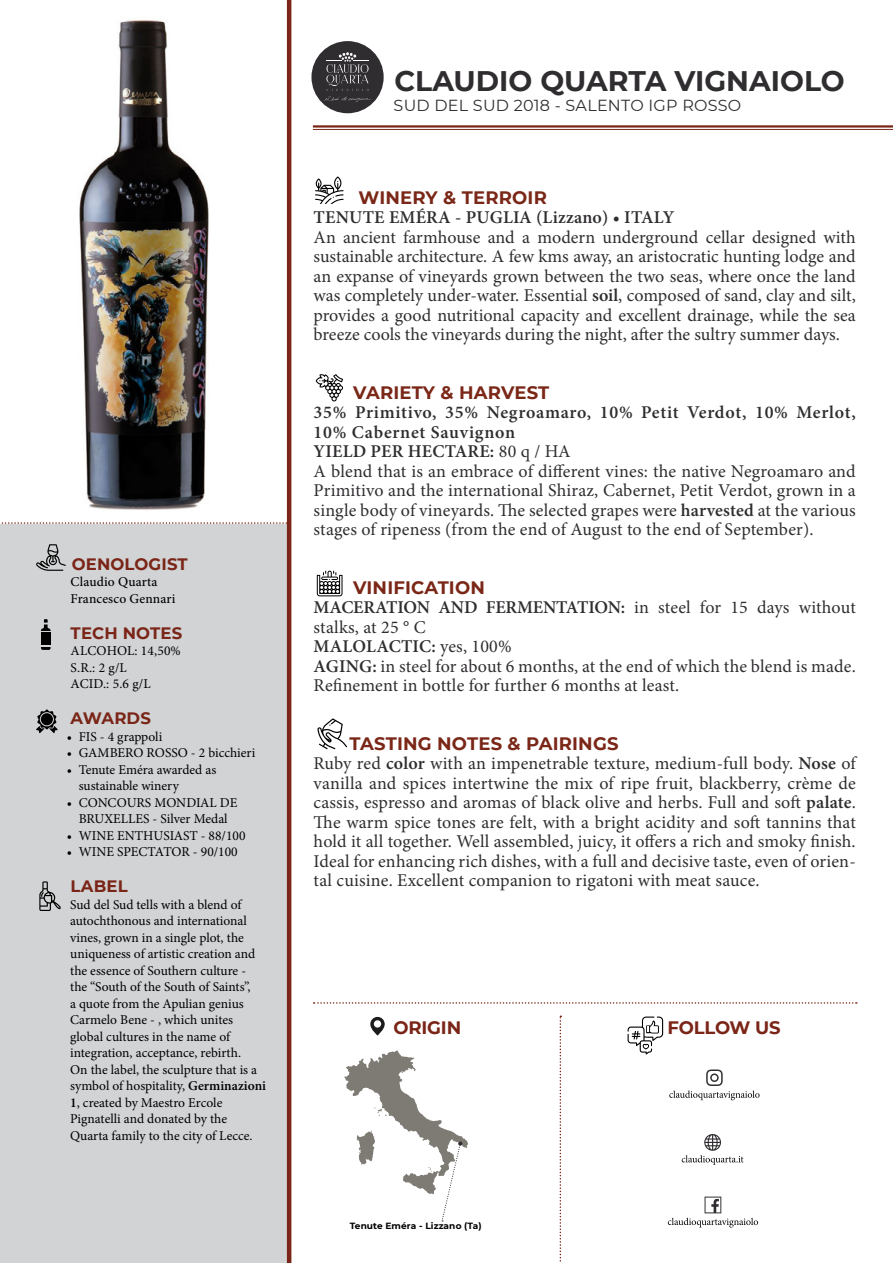
<style>
.page{position:relative;width:893px;height:1263px;background:#fff}
.page>*{position:absolute;margin:0;border:0;box-sizing:border-box;transform-origin:0 0}
.t1{font:700 28.35px "Montserrat";color:#302d30}
.t2{font:18px/19.5px "Minion Pro";letter-spacing:.005em;color:#302d30;text-align:justify}
.t3{font:700 18px "Montserrat";letter-spacing:.01em;color:#7a2717}
.t4{font:600 18px "Minion Pro";letter-spacing:.01em;color:#302d30}
.t5{font:700 18px "Montserrat";letter-spacing:-.01em;color:#7a2517}
.t6{font:700 16.5px "Montserrat";letter-spacing:.01em;color:#7a2517}
.t7{font:16.05px "Montserrat";letter-spacing:.015em;color:#302d30}
.t8{font:13.5px/16.5px "Minion Pro";color:#000}
.t9{font:500 13.5px/16.5px "Minion Pro";letter-spacing:.01em;color:#000}
.t10{font:700 9px "Montserrat";letter-spacing:.01em;color:#000}
.s1{font-weight:600}
</style>
<div class="page">
<div style="left:0;top:1px;width:289px;height:1262px;background:#d1d3d4"></div>
<svg style="left:315px;top:176px;width:29px;height:28px"></svg>
<svg style="left:316px;top:374px;width:27px;height:27px"></svg>
<svg style="left:317px;top:571px;width:25px;height:25px"></svg>
<svg style="left:317px;top:718px;width:30px;height:31px"></svg>
<div style="left:311px;top:41px;width:73px;height:72px;background:#302d30;border-radius:50%"></div>
<svg style="left:324px;top:52px;width:47px;height:50px"></svg>
<svg style="left:36px;top:544px;width:30px;height:27px"></svg>
<svg style="left:41px;top:619px;width:10px;height:31px"></svg>
<svg style="left:36px;top:709px;width:22px;height:24px"></svg>
<div style="left:41px;top:713px;width:12px;height:12px;background:#000;border-radius:50%"></div>
<svg style="left:39px;top:881px;width:22px;height:30px"></svg>
<img style="left:1px;top:1px;width:286px;height:521px">
<hr style="left:287px;top:0;width:4px;height:1263px;background:#7a2517">
<svg style="left:0;top:522px;width:287px;height:2px"></svg>
<svg style="left:682px;top:1134px;width:61px;height:31px"></svg>
<svg style="left:669px;top:1069px;width:90px;height:31px"></svg>
<svg style="left:668px;top:1196px;width:90px;height:31px"></svg>
<svg style="left:344px;top:1051px;width:124px;height:170px"></svg>
<svg style="left:627px;top:1016px;width:36px;height:38px"></svg>
<svg style="left:370px;top:1017px;width:15px;height:18px"></svg>
<hr style="left:313px;top:125px;width:580px;height:3px;background:#7a2717">
<hr style="left:313px;top:129px;width:580px;height:1px;background:#7a2717">
<svg style="left:560px;top:1015px;width:1px;height:247px"></svg>
<svg style="left:314px;top:1002px;width:543px;height:2px"></svg>
<p class="t6" style="left:72px;top:552px;width:118px">OENOLOGIST</p>
<p class="t9" style="left:71px;top:574px;width:106px">Claudio Quarta<br>Francesco Gennari</p>
<p class="t6" style="left:71px;top:621px;width:113px">TECH NOTES</p>
<p class="t8" style="left:71px;top:643px;width:112px">ALCOHOL: 14,50%<br>S.R.: 2 g/L<br>ACID.: 5.6 g/L</p>
<p class="t6" style="left:71px;top:706px;width:82px">AWARDS</p>
<p class="t8" style="left:67px;top:728px;width:97px">• FIS - 4 grappoli</p>
<p class="t8" style="left:67px;top:745px;width:190px">• GAMBERO ROSSO - 2 bicchieri</p>
<p class="t8" style="left:79px;top:761px;width:139px;text-indent:-12px">• Tenute Eméra awarded as sustainable winery</p>
<p class="t8" style="left:67px;top:794px;width:172px;text-align:center">• CONCOURS MONDIAL DE<br>BRUXELLES - Silver Medal</p>
<p class="t8" style="left:67px;top:827px;width:180px">• WINE ENTHUSIAST - 88/100</p>
<p class="t8" style="left:67px;top:844px;width:172px">• WINE SPECTATOR - 90/100</p>
<p class="t6" style="left:71px;top:874px;width:59px">LABEL</p>
<p class="t8" style="left:70px;top:896px;width:197px">Sud del Sud tells with a blend of autochthonous and international vines, grown in a single plot, the uniqueness of artistic creation and the essence of Southern culture - the “South of the South of Saints”,<br>a quote from the Apulian genius<br>Carmelo Bene - , which unites global cultures in the name of integration, acceptance, rebirth.<br>On the label, the sculpture that is a symbol of hospitality, <span class="s1">Germinazioni<br>1</span>, created by Maestro Ercole<br>Pignatelli and donated by the<br>Quarta family to the city of Lecce.</p>
<h1 class="t1" style="left:394px;top:61px;width:452px">CLAUDIO QUARTA VIGNAIOLO</h1>
<p class="t7" style="left:394px;top:94px;width:349px">SUD DEL SUD 2018 - SALENTO IGP ROSSO</p>
<p class="t3" style="left:358px;top:184px;width:190px">WINERY &amp; TERROIR</p>
<p class="t4" style="left:314px;top:205px;width:362px">TENUTE EMÉRA - PUGLIA (Lizzano) • ITALY</p>
<p class="t2" style="left:314px;top:227px;width:544px">An ancient farmhouse and a modern underground cellar designed with sustainable architecture. A few kms away, an aristocratic hunting lodge and an expanse of vineyards grown between the two seas, where once the land was completely under-water. Essential <span class="s1">soil</span>, composed of sand, clay and silt, provides a good nutritional capacity and excellent drainage, while the sea breeze cools the vineyards during the night, after the sultry summer days.</p>
<p class="t3" style="left:353px;top:379px;width:198px">VARIETY &amp; HARVEST</p>
<p class="t2" style="left:314px;top:403px;width:544px;text-align:left"><span class="s1">35% Primitivo, 35% Negroamaro, 10% Petit Verdot, 10% Merlot, 10% Cabernet Sauvignon<br>YIELD PER HECTARE:</span> 80 q / HA<br>A blend that is an embrace of different vines: the native Negroamaro and Primitivo and the international Shiraz, Cabernet, Petit Verdot, grown in a single body of vineyards. The selected grapes were <span class="s1">harvested</span> at the various stages of ripeness (from the end of August to the end of September).</p>
<p class="t3" style="left:353px;top:574px;width:133px">VINIFICATION</p>
<p class="t2" style="left:314px;top:598px;width:544px;text-align:left"><span class="s1">MACERATION AND FERMENTATION:</span> in steel for 15 days without stalks, at 25 ° C<br><span class="s1">MALOLACTIC:</span> yes, 100%<br><span class="s1">AGING:</span> in steel for about 6 months, at the end of which the blend is made.<br>Refinement in bottle for further 6 months at least.</p>
<p class="t3" style="left:350px;top:730px;width:270px">TASTING NOTES &amp; PAIRINGS</p>
<p class="t2" style="left:314px;top:754px;width:544px">Ruby red <span class="s1">color</span> with an impenetrable texture, medium-full body. <span class="s1">Nose</span> of vanilla and spices intertwine the mix of ripe fruit, blackberry, crème de cassis, espresso and aromas of black olive and herbs. Full and soft <span class="s1">palate</span>.<br>The warm spice tones are felt, with a bright acidity and soft tannins that hold it all together. Well assembled, juicy, it offers a rich and smoky finish.<br>Ideal for enhancing rich dishes, with a full and decisive taste, even of orien&shy;tal cuisine. Excellent companion to rigatoni with meat sauce.</p>
<p class="t5" style="left:393px;top:1014px;width:69px">ORIGIN</p>
<p class="t5" style="left:668px;top:1015px;width:115px">FOLLOW US</p>
<p class="t10" style="left:350px;top:1219px;width:134px">Tenute Eméra - Lizzano (Ta)</p>
</div>
